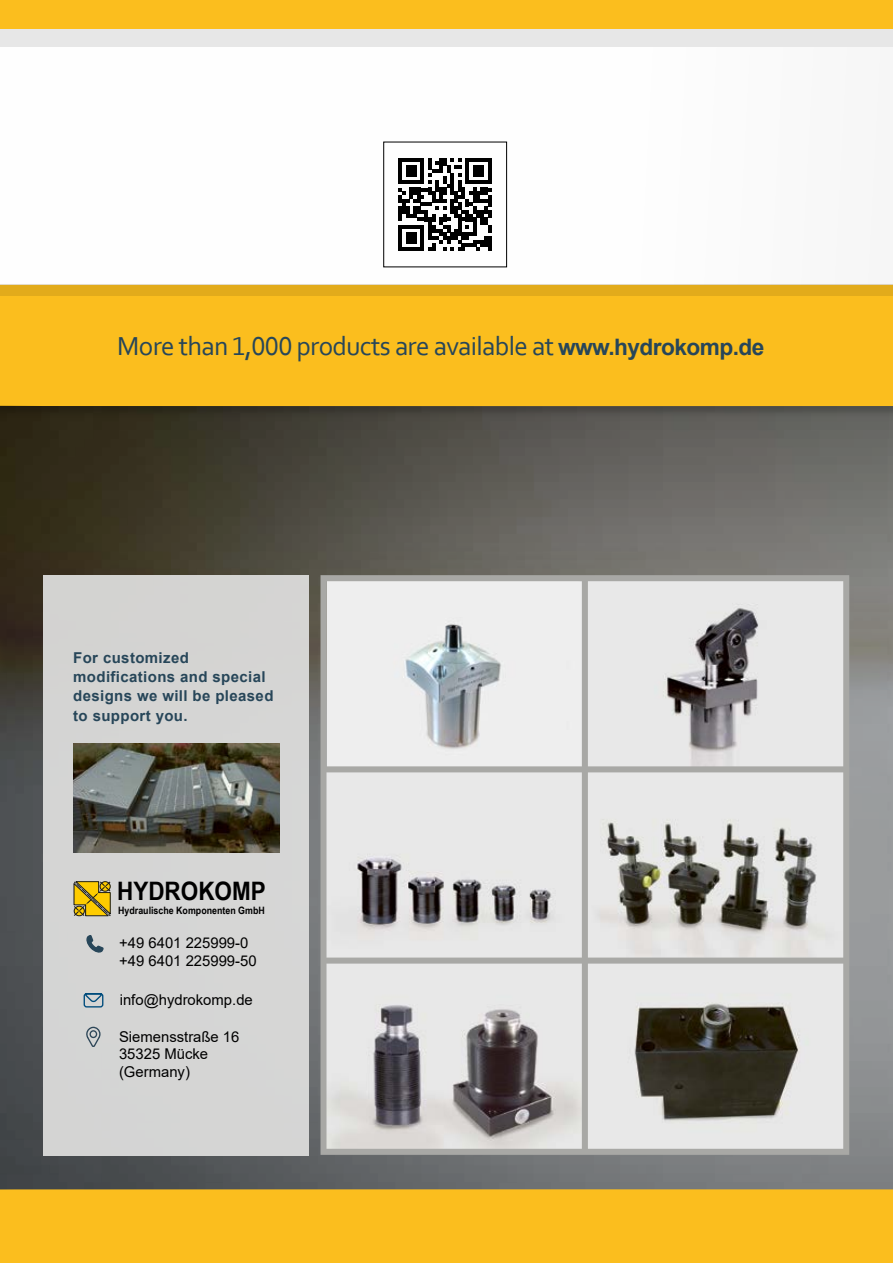
<style>
.page{position:relative;width:893px;height:1263px;background:#fff}
.page>*{position:absolute;margin:0;border:0;box-sizing:border-box;transform-origin:0 0}
.t1{font:27.15px "Corbel";letter-spacing:-.025em;color:#274659}
.t2{font:700 25.5px "Arial Narrow";color:#000;scale:1.08 1}
.t3{font:700 15px/19.4px "Arial";letter-spacing:.025em;color:#274659}
.t4{font:14.85px/17.9px "Arial";color:#000}
.t5{font:700 10.2px "Arial Narrow";color:#000;scale:1.06 1}
.s1{font-family:"Arial";font-weight:700;font-size:22.65px}
</style>
<div class="page">
<img style="left:0;top:419px;width:893px;height:768px">
<div style="left:0;top:282px;width:893px;height:137px;background:#000;opacity:.23"></div>
<div style="left:0;top:296px;width:893px;height:110px;background:#fbbe1e"></div>
<div style="left:0;top:285px;width:893px;height:11px;background:#e2ab1b"></div>
<div style="left:0;top:1187px;width:893px;height:76px;background:#000;opacity:.23"></div>
<div style="left:0;top:1189px;width:893px;height:74px;background:#fbbe1e"></div>
<div style="left:0;top:28px;width:893px;height:19px;background:#e7e7e7"></div>
<div style="left:0;top:0;width:893px;height:28px;background:#fbbe1e"></div>
<div style="left:43px;top:575px;width:266px;height:580px;background:#d5d5d4"></div>
<svg style="left:86px;top:935px;width:18px;height:18px"></svg>
<svg style="left:83px;top:993px;width:21px;height:15px"></svg>
<svg style="left:74px;top:881px;width:37px;height:35px"></svg>
<img style="left:73px;top:744px;width:206px;height:108px">
<svg style="left:320px;top:575px;width:529px;height:580px;background:#c6c5c4"></svg>
<svg style="left:86px;top:1026px;width:15px;height:21px"></svg>
<svg style="left:398px;top:158px;width:93px;height:93px"></svg>
<div style="left:383px;top:142px;width:124px;height:125px;border:1px solid #000"></div>
<h1 class="t1" style="left:117px;top:329px;width:648px">More than 1,000 products are available at <span class="s1">www.hydrokomp.de</span></h1>
<p class="t3" style="left:73px;top:648px;width:202px">For customized modifications and special designs we will be pleased to support you.</p>
<h2 class="t2" style="left:117px;top:872px;width:139px">HYDROKOMP</h2>
<p class="t5" style="left:118px;top:903px;width:140px">Hydraulische Komponenten GmbH</p>
<p class="t4" style="left:119px;top:934px;width:139px">+49 6401 225999-0 +49 6401 225999-50</p>
<p class="t4" style="left:120px;top:991px;width:135px">info@hydrokomp.de</p>
<p class="t4" style="left:119px;top:1027px;width:122px">Siemensstraße 16<br>35325 Mücke (Germany)</p>
</div>
